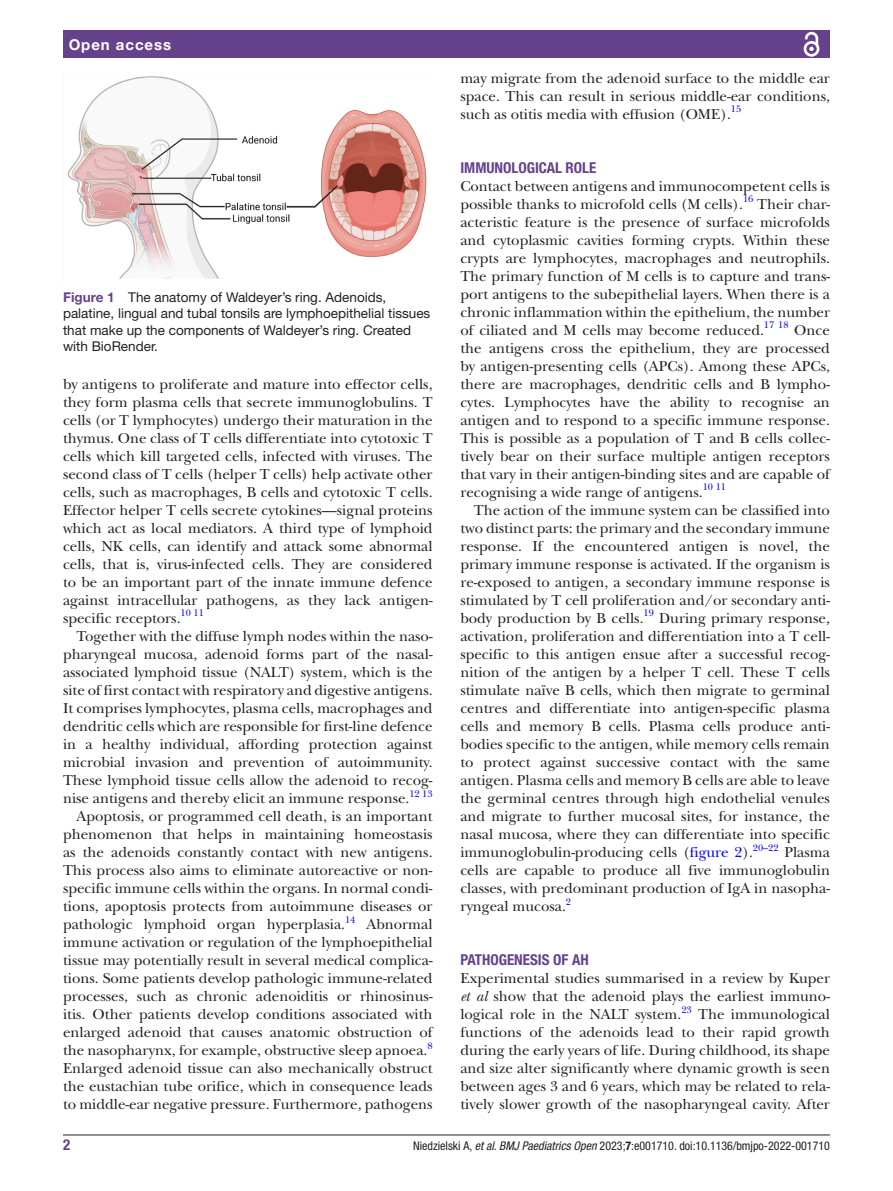
<style>
.page{position:relative;width:893px;height:1191px;background:#fff}
.page>*{position:absolute;margin:0;border:0;box-sizing:border-box;transform-origin:0 0}
.t1{font:15px/18px "New Baskerville";color:#231f20;text-align:justify}
.t2{font:700 condensed 15px "Helvetica Neue LT Std";color:#66428c}
.t3{font:700 15px "Helvetica Neue LT Std";letter-spacing:.065em;color:#fff}
.t4{font:13.5px/16.5px "Helvetica Neue LT Std";color:#231f20}
.t5{font:condensed 12px "Helvetica Neue LT Std";color:#231f20}
.t6{font:9.9px "New Baskerville";color:#00f}
.s1{font-weight:700;color:#66428c}
.s2{color:#00f}
.s3{font-style:italic}
.s4{font-weight:700}
</style>
<div class="page">
<hr style="left:63px;top:1134px;width:767px;height:1px;background:#231f20">
<div style="left:63px;top:31px;width:767px;height:27px;background:#66428c"></div>
<svg style="left:803px;top:31px;width:17px;height:26px"></svg>
<img style="left:67px;top:76px;width:360px;height:203px">
<p class="t3" style="left:69px;top:35px;width:104px">Open access</p>
<p class="t4" style="left:63px;top:288px;width:369px"><span class="s1">Figure 1</span> The anatomy of Waldeyer’s ring. Adenoids, palatine, lingual and tubal tonsils are lymphoepithelial tissues that make up the components of Waldeyer’s ring. Created with BioRender.</p>
<p class="t1" style="left:63px;top:375px;width:371px">by antigens to proliferate and mature into effector cells, they form plasma cells that secrete immunoglobulins. T cells (or T lymphocytes) undergo their maturation in the thymus. One class of T cells differentiate into cytotoxic T cells which kill targeted cells, infected with viruses. The second class of T cells (helper T cells) help activate other cells, such as macrophages, B cells and cytotoxic T cells.<br>Effector helper T cells secrete cytokines—signal proteins which act as local mediators. A third type of lymphoid cells, NK cells, can identify and attack some abnormal cells, that is, virus-infected cells. They are considered to be an important part of the innate immune defence against intracellular pathogens, as they lack antigen&shy;specific receptors.</p>
<p class="t6" style="left:181px;top:607px;width:25px">10 11</p>
<p class="t1" style="left:63px;top:627px;width:371px;text-indent:14px">Together with the diffuse lymph nodes within the naso&shy;pharyngeal mucosa, adenoid forms part of the nasal&shy;associated lymphoid tissue (NALT) system, which is the site of first contact with respiratory and digestive antigens.<br>It comprises lymphocytes, plasma cells, macrophages and dendritic cells which are responsible for first-line defence in a healthy individual, affording protection against microbial invasion and prevention of autoimmunity.<br>These lymphoid tissue cells allow the adenoid to recog&shy;nise antigens and thereby elicit an immune response.</p>
<p class="t6" style="left:409px;top:787px;width:25px">12 13</p>
<p class="t1" style="left:63px;top:807px;width:371px;text-indent:14px">Apoptosis, or programmed cell death, is an important phenomenon that helps in maintaining homeostasis as the adenoids constantly contact with new antigens.<br>This process also aims to eliminate autoreactive or non&shy;specific immune cells within the organs. In normal condi&shy;tions, apoptosis protects from autoimmune diseases or pathologic lymphoid organ hyperplasia.<sup>14</sup></p>
<p class="t1" style="left:63px;top:915px;width:371px;text-indent:304px">Abnormal immune activation or regulation of the lymphoepithelial tissue may potentially result in several medical complica&shy;tions. Some patients develop pathologic immune-related processes, such as chronic adenoiditis or rhinosinus&shy;itis. Other patients develop conditions associated with enlarged adenoid that causes anatomic obstruction of the nasopharynx, for example, obstructive sleep apnoea.<sup>8<br></sup>Enlarged adenoid tissue can also mechanically obstruct the eustachian tube orifice, which in consequence leads to middle-ear negative pressure. Furthermore, pathogens</p>
<p class="t1" style="left:460px;top:69px;width:371px">may migrate from the adenoid surface to the middle ear space. This can result in serious middle-ear conditions, such as otitis media with effusion (OME).</p>
<p class="t6" style="left:731px;top:103px;width:12px">15</p>
<p class="t2" style="left:460px;top:159px;width:138px">IMMUNOLOGICAL ROLE</p>
<p class="t1" style="left:460px;top:177px;width:371px">Contact between antigens and immunocompetent cells is possible thanks to microfold cells (M cells).</p>
<p class="t6" style="left:743px;top:193px;width:12px">16</p>
<p class="t1" style="left:460px;top:195px;width:371px;text-indent:297px">Their char&shy;acteristic feature is the presence of surface microfolds and cytoplasmic cavities forming crypts. Within these crypts are lymphocytes, macrophages and neutrophils.<br>The primary function of M cells is to capture and trans&shy;port antigens to the subepithelial layers. When there is a chronic inflammation within the epithelium, the number of ciliated and M cells may become reduced.</p>
<p class="t6" style="left:764px;top:319px;width:26px">17 18</p>
<p class="t1" style="left:460px;top:321px;width:371px;text-indent:334px">Once the antigens cross the epithelium, they are processed by antigen-presenting cells (APCs). Among these APCs, there are macrophages, dendritic cells and B lympho&shy;cytes. Lymphocytes have the ability to recognise an antigen and to respond to a specific immune response.<br>This is possible as a population of T and B cells collec&shy;tively bear on their surface multiple antigen receptors that vary in their antigen-binding sites and are capable of recognising a wide range of antigens.<sup>10</sup> <sup>11</sup></p>
<p class="t1" style="left:460px;top:501px;width:371px;text-indent:14px">The action of the immune system can be classified into two distinct parts: the primary and the secondary immune response. If the encountered antigen is novel, the primary immune response is activated. If the organism is re-exposed to antigen, a secondary immune response is stimulated by T cell proliferation and/or secondary anti&shy;body production by B cells.</p>
<p class="t6" style="left:643px;top:607px;width:12px">19</p>
<p class="t1" style="left:460px;top:609px;width:371px;text-indent:199px">During primary response, activation, proliferation and differentiation into a T cell&shy;specific to this antigen ensue after a successful recog&shy;nition of the antigen by a helper T cell. These T cells stimulate naïve B cells, which then migrate to germinal centres and differentiate into antigen-specific plasma cells and memory B cells. Plasma cells produce anti&shy;bodies specific to the antigen, while memory cells remain to protect against successive contact with the same antigen. Plasma cells and memory B cells are able to leave the germinal centres through high endothelial venules and migrate to further mucosal sites, for instance, the nasal mucosa, where they can differentiate into specific immunoglobulin-producing cells (<span class="s2">figure 2</span>).</p>
<p class="t6" style="left:753px;top:841px;width:27px">20–22</p>
<p class="t1" style="left:460px;top:843px;width:371px;text-indent:324px">Plasma cells are capable to produce all five immunoglobulin classes, with predominant production of IgA in nasopha&shy;ryngeal mucosa.</p>
<p class="t6" style="left:566px;top:895px;width:7px">2</p>
<p class="t2" style="left:460px;top:951px;width:130px">PATHOGENESIS OF AH</p>
<p class="t1" style="left:460px;top:969px;width:371px">Experimental studies summarised in a review by Kuper <span class="s3">et al</span> show that the adenoid plays the earliest immuno&shy;logical role in the NALT system.</p>
<p class="t6" style="left:681px;top:1003px;width:12px">23</p>
<p class="t1" style="left:460px;top:1005px;width:371px;text-indent:238px">The immunological functions of the adenoids lead to their rapid growth during the early years of life. During childhood, its shape and size alter significantly where dynamic growth is seen between ages 3 and 6 years, which may be related to rela&shy;tively slower growth of the nasopharyngeal cavity. After</p>
<p class="t2" style="left:63px;top:1135px;width:9px">2</p>
<p class="t5" style="left:413px;top:1138px;width:418px">Niedzielski A, <span class="s3">et al</span>. <span class="s3">BMJ Paediatrics Open</span> 2023;<span class="s4">7</span>:e001710. doi:10.1136/bmjpo-2022-001710</p>
</div>
